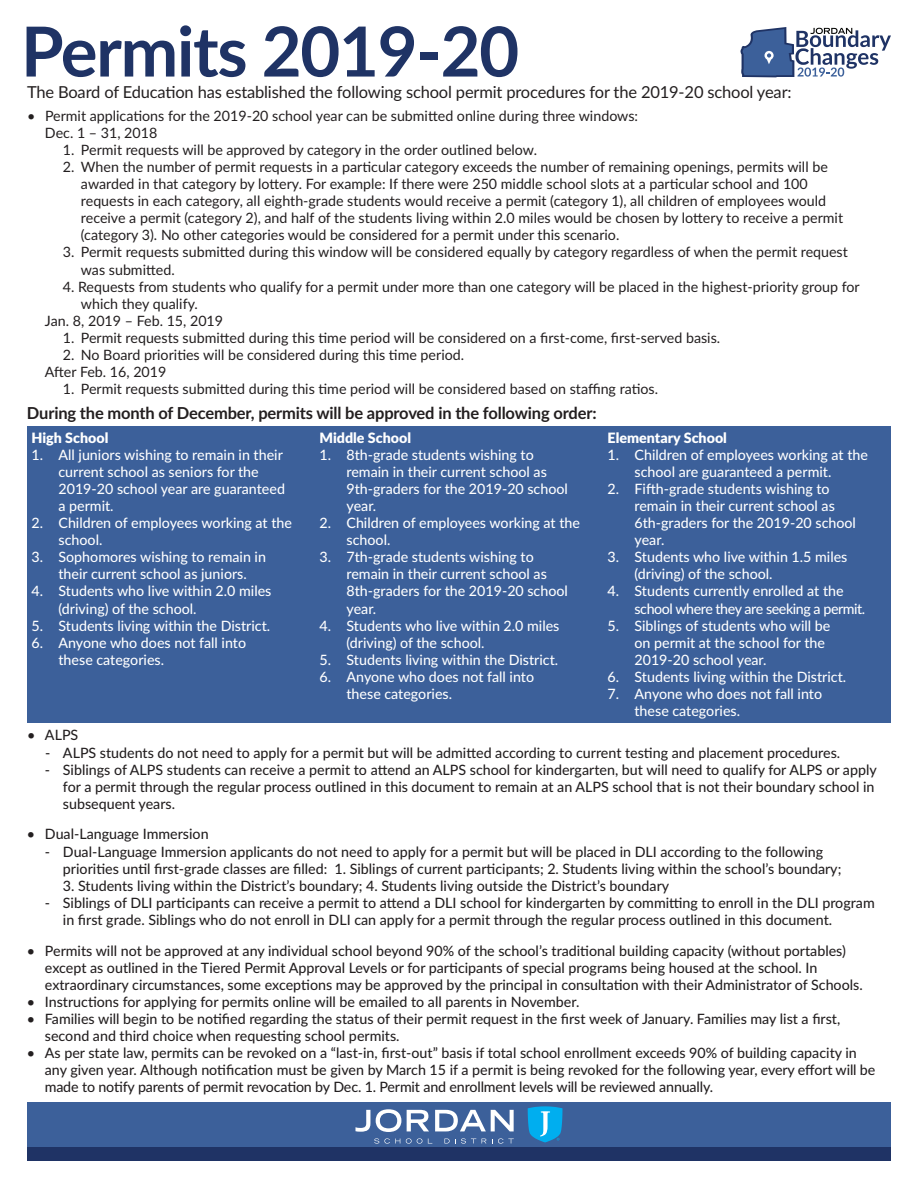
<style>
.page{position:relative;width:918px;height:1188px;background:#fff}
.page>*{position:absolute;margin:0;border:0;box-sizing:border-box;transform-origin:0 0}
.t1{font:700 69px "Lato";letter-spacing:-.02em;color:#1f3365}
.t2{font:16.5px "Lato";letter-spacing:-.01em;color:#231f20}
.t3{font:700 16.5px "Lato";letter-spacing:-.01em;color:#231f20}
.t4{font:500 14.25px/17.1px "Lato";color:#231f20}
.t5{font:14.25px/17.1px "Lato";color:#231f20}
.t6{font:500 14.25px/17.1px "Lato";color:#fff}
.t7{font:500 14.25px/17.1px "Lato";letter-spacing:-.025em;color:#fff}
.t8{font:900 14.25px "Lato";color:#fff}
.s1{font-weight:500}
</style>
<div class="page">
<div style="left:27px;top:427px;width:864px;height:296px;background:#3c609a"></div>
<svg style="left:740px;top:27px;width:151px;height:50px"></svg>
<div style="left:27px;top:1102px;width:864px;height:46px;background:#3c609a"></div>
<svg style="left:356px;top:1110px;width:14px;height:22px"></svg>
<svg style="left:376px;top:1109px;width:25px;height:23px"></svg>
<svg style="left:407px;top:1110px;width:22px;height:21px"></svg>
<svg style="left:435px;top:1110px;width:79px;height:21px"></svg>
<svg style="left:374px;top:1138px;width:26px;height:6px"></svg>
<svg style="left:406px;top:1138px;width:16px;height:6px"></svg>
<svg style="left:444px;top:1138px;width:32px;height:6px"></svg>
<svg style="left:482px;top:1139px;width:4px;height:4px"></svg>
<svg style="left:492px;top:1138px;width:22px;height:6px"></svg>
<svg style="left:528px;top:1106px;width:35px;height:36px"></svg>
<div style="left:27px;top:1148px;width:864px;height:13px;background:#1f3365"></div>
<h1 class="t1" style="left:21px;top:1px;width:500px">Permits 2019-20</h1>
<p class="t2" style="left:27px;top:80px;width:766px">The Board of Education has established the following school permit procedures for the 2019-20 school year:</p>
<p class="t5" style="left:45px;top:106px;width:595px;text-indent:-18px">• Permit applications for the 2019-20 school year can be submitted online during three windows:<br>Dec. 1 – 31, 2018</p>
<p class="t5" style="left:63px;top:140px;width:476px">1. Permit requests will be approved by category in the order outlined below.</p>
<p class="t5" style="left:81px;top:158px;width:764px;text-indent:-18px">2. When the number of permit requests in a particular category exceeds the number of remaining openings, permits will be awarded in that category by lottery. For example: If there were 250 middle school slots at a particular school and 100 requests in each category, all eighth-grade students would receive a permit (category 1), all children of employees would receive a permit (category 2), and half of the students living within 2.0 miles would be chosen by lottery to receive a permit (category 3). No other categories would be considered for a permit under this scenario.</p>
<p class="t5" style="left:81px;top:243px;width:769px;text-indent:-18px">3. Permit requests submitted during this window will be considered equally by category regardless of when the permit request was submitted.</p>
<p class="t5" style="left:63px;top:277px;width:798px">4. Requests from students who qualify for a permit under more than one category will be placed in the highest-priority group for</p>
<p class="t5" style="left:81px;top:294px;width:118px">which they qualify.</p>
<p class="t5" style="left:45px;top:311px;width:180px"><span class="s1">J</span>an. 8, 2019 – Feb. 15, 2019</p>
<p class="t5" style="left:63px;top:329px;width:659px">1. Permit requests submitted during this time period will be considered on a first-come, first-served basis.</p>
<p class="t5" style="left:45px;top:346px;width:421px;text-indent:18px">2. No Board priorities will be considered during this time period.<br>After Feb. 16, 2019</p>
<p class="t5" style="left:63px;top:380px;width:597px">1. Permit requests submitted during this time period will be considered based on staffing ratios.</p>
<p class="t8" style="left:32px;top:427px;width:79px">High School</p>
<p class="t6" style="left:59px;top:445px;width:228px;text-indent:-27px">1. All juniors wishing to remain in their current school as seniors for the<br>2019-20 school year are guaranteed a permit.</p>
<p class="t6" style="left:59px;top:514px;width:235px;text-indent:-27px">2. Children of employees working at the school.</p>
<p class="t6" style="left:32px;top:548px;width:236px;text-align:center">3. Sophomores wishing to remain in their current school as juniors.</p>
<p class="t6" style="left:59px;top:582px;width:214px;text-indent:-27px">4. Students who live within 2.0 miles (driving) of the school.</p>
<p class="t6" style="left:32px;top:616px;width:240px">5. Students living within the District.</p>
<p class="t6" style="left:59px;top:633px;width:189px;text-indent:-27px">6. Anyone who does not fall into these categories.</p>
<p class="t3" style="left:27px;top:401px;width:571px">During the month of December, permits will be approved in the following order:</p>
<p class="t8" style="left:320px;top:427px;width:93px">Middle School</p>
<p class="t6" style="left:347px;top:445px;width:223px;text-indent:-27px">1. 8th-grade students wishing to remain in their current school as<br>9th-graders for the 2019-20 school year.</p>
<p class="t6" style="left:347px;top:514px;width:235px;text-indent:-27px">2. Children of employees working at the school.</p>
<p class="t6" style="left:347px;top:548px;width:223px;text-indent:-27px">3. 7th-grade students wishing to remain in their current school as<br>8th-graders for the 2019-20 school year.</p>
<p class="t6" style="left:347px;top:616px;width:214px;text-indent:-27px">4. Students who live within 2.0 miles (driving) of the school.</p>
<p class="t6" style="left:320px;top:651px;width:240px">5. Students living within the District.</p>
<p class="t6" style="left:347px;top:668px;width:189px;text-indent:-27px">6. Anyone who does not fall into these categories.</p>
<p class="t8" style="left:608px;top:427px;width:121px">Elementary School</p>
<p class="t6" style="left:635px;top:445px;width:235px;text-indent:-27px">1. Children of employees working at the school are guaranteed a permit.</p>
<p class="t6" style="left:635px;top:480px;width:223px;text-indent:-27px">2. Fifth-grade students wishing to remain in their current school as<br>6th-graders for the 2019-20 school year.</p>
<p class="t6" style="left:635px;top:548px;width:214px;text-indent:-27px">3. Students who live within 1.5 miles (driving) of the school.</p>
<p class="t7" style="left:635px;top:582px;width:232px;text-indent:-27px">4. Students currently enrolled at the school where they are seeking a permit.</p>
<p class="t6" style="left:635px;top:616px;width:197px;text-indent:-27px">5. Siblings of students who will be on permit at the school for the<br>2019-20 school year.</p>
<p class="t6" style="left:608px;top:668px;width:240px">6. Students living within the District.</p>
<p class="t6" style="left:635px;top:685px;width:189px;text-indent:-27px">7. Anyone who does not fall into these categories.</p>
<p class="t4" style="left:27px;top:726px;width:53px">• ALPS</p>
<p class="t4" style="left:45px;top:743px;width:797px">- ALPS students do not need to apply for a permit but will be admitted according to current testing and placement procedures.</p>
<p class="t4" style="left:63px;top:760px;width:815px;text-indent:-18px">- Siblings of ALPS students can receive a permit to attend an ALPS school for kindergarten, but will need to qualify for ALPS or apply for a permit through the regular process outlined in this document to remain at an ALPS school that is not their boundary school in subsequent years.</p>
<p class="t4" style="left:27px;top:825px;width:183px">• Dual-Language Immersion</p>
<p class="t4" style="left:63px;top:842px;width:780px;text-indent:-18px">- Dual-Language Immersion applicants do not need to apply for a permit but will be placed in DLI according to the following priorities until first-grade classes are filled: 1. Siblings of current participants; 2. Students living within the school’s boundary;</p>
<p class="t4" style="left:63px;top:876px;width:608px">3. Students living within the District’s boundary; 4. Students living outside the District’s boundary</p>
<p class="t4" style="left:63px;top:894px;width:813px;text-indent:-18px">- Siblings of DLI participants can receive a permit to attend a DLI school for kindergarten by committing to enroll in the DLI program in first grade. Siblings who do not enroll in DLI can apply for a permit through the regular process outlined in this document.</p>
<p class="t4" style="left:45px;top:941px;width:819px;text-indent:-18px">• Permits will not be approved at any individual school beyond 90% of the school’s traditional building capacity (without portables) except as outlined in the Tiered Permit Approval Levels or for participants of special programs being housed at the school. In extraordinary circumstances, some exceptions may be approved by the principal in consultation with their Administrator of Schools.</p>
<p class="t4" style="left:27px;top:993px;width:554px">• Instructions for applying for permits online will be emailed to all parents in November.</p>
<p class="t4" style="left:45px;top:1010px;width:797px;text-indent:-18px">• Families will begin to be notified regarding the status of their permit request in the first week of January. Families may list a first, second and third choice when requesting school permits.</p>
<p class="t4" style="left:45px;top:1044px;width:832px;text-indent:-18px">• As per state law, permits can be revoked on a “last-in, first-out” basis if total school enrollment exceeds 90% of building capacity in any given year. Although notification must be given by March 15 if a permit is being revoked for the following year, every effort will be made to notify parents of permit revocation by Dec. 1. Permit and enrollment levels will be reviewed annually.</p>
</div>
